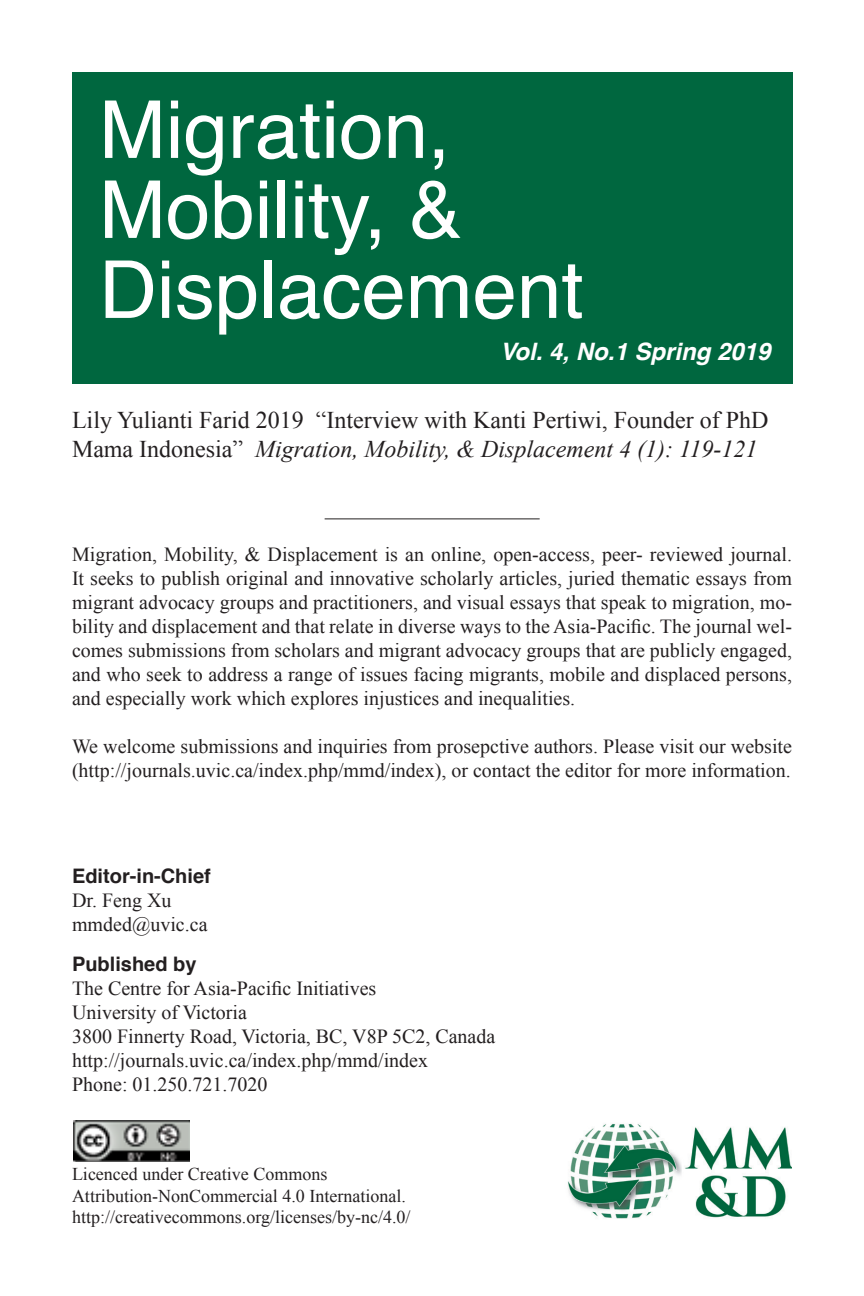
<style>
.page{position:relative;width:864px;height:1296px;background:#fff}
.page>*{position:absolute;margin:0;border:0;box-sizing:border-box;transform-origin:0 0}
.Cover_Title{font:80px/80px "Helvetica";color:#fff}
.Cover_Citation{font:24px/28.8px "Times New Roman";color:#231f20}
.Cover_Issue{font:italic 700 24px "Helvetica";color:#fff}
.Cover_Text{font:20px/24px "Times New Roman";color:#231f20;text-align:justify}
.Cover_Editor{font:20px "Times New Roman";color:#231f20}
.Cover_Editor-2{font:700 20px "Helvetica";color:#231f20}
.Cover_Text-2{font:700 20px "Helvetica";color:#231f20}
.Cover_Text-3{font:18px "Times New Roman";color:#231f20}
.s1{font-style:italic}
</style>
<div class="page">
<hr style="left:325px;top:519px;width:215px;height:1px;background:#231f20">
<img style="left:74px;top:1120px;width:115px;height:41px">
<img style="left:567px;top:1123px;width:225px;height:96px">
<div style="left:72px;top:72px;width:720px;height:311px;background:#00673f"></div>
<p class="Cover_Title" style="left:99px;top:92px;width:353px">Migration,</p>
<p class="Cover_Title" style="left:99px;top:172px;width:486px">Mobility, &amp;<br>Displacement</p>
<p class="Cover_Issue" style="left:500px;top:332px;width:272px">Vol. 4, No.1 Spring 2019</p>
<p class="Cover_Citation" style="left:72px;top:405px;width:698px">Lily Yulianti Farid 2019 “Interview with Kanti Pertiwi, Founder of PhD<br>Mama Indonesia” <span class="s1">Migration, Mobility, &amp; Displacement 4 (1): 119-121</span></p>
<p class="Cover_Text" style="left:72px;top:542px;width:722px">Migration, Mobility, &amp; Displacement is an online, open-access, peer- reviewed journal.<br>It seeks to publish original and innovative scholarly articles, juried thematic essays from migrant advocacy groups and practitioners, and visual essays that speak to migration, mo&shy;bility and displacement and that relate in diverse ways to the Asia-Pacific. The journal wel&shy;comes submissions from scholars and migrant advocacy groups that are publicly engaged, and who seek to address a range of issues facing migrants, mobile and displaced persons, and especially work which explores injustices and inequalities.</p>
<p class="Cover_Text" style="left:72px;top:734px;width:722px">We welcome submissions and inquiries from prosepctive authors. Please visit our website (http://journals.uvic.ca/index.php/mmd/index), or contact the editor for more information.</p>
<p class="Cover_Editor-2" style="left:72px;top:860px;width:140px">Editor-in-Chief</p>
<p class="Cover_Editor" style="left:72px;top:887px;width:101px">Dr. Feng Xu</p>
<p class="Cover_Editor" style="left:72px;top:911px;width:137px">mmded@uvic.ca</p>
<p class="Cover_Text-2" style="left:72px;top:948px;width:126px">Published by</p>
<p class="Cover_Text" style="left:72px;top:976px;width:306px">The Centre for Asia-Pacific Initiatives</p>
<p class="Cover_Text" style="left:72px;top:1000px;width:177px">University of Victoria</p>
<p class="Cover_Text" style="left:72px;top:1024px;width:425px">3800 Finnerty Road, Victoria, BC, V8P 5C2, Canada</p>
<p class="Cover_Text" style="left:72px;top:1048px;width:358px">http://journals.uvic.ca/index.php/mmd/index</p>
<p class="Cover_Text" style="left:72px;top:1072px;width:197px">Phone: 01.250.721.7020</p>
<p class="Cover_Text-3" style="left:72px;top:1162px;width:257px">Licenced under Creative Commons</p>
<p class="Cover_Text-3" style="left:72px;top:1183px;width:335px">Attribution-NonCommercial 4.0 International.</p>
<p class="Cover_Text-3" style="left:72px;top:1205px;width:340px">http://creativecommons.org/licenses/by-nc/4.0/</p>
</div>
